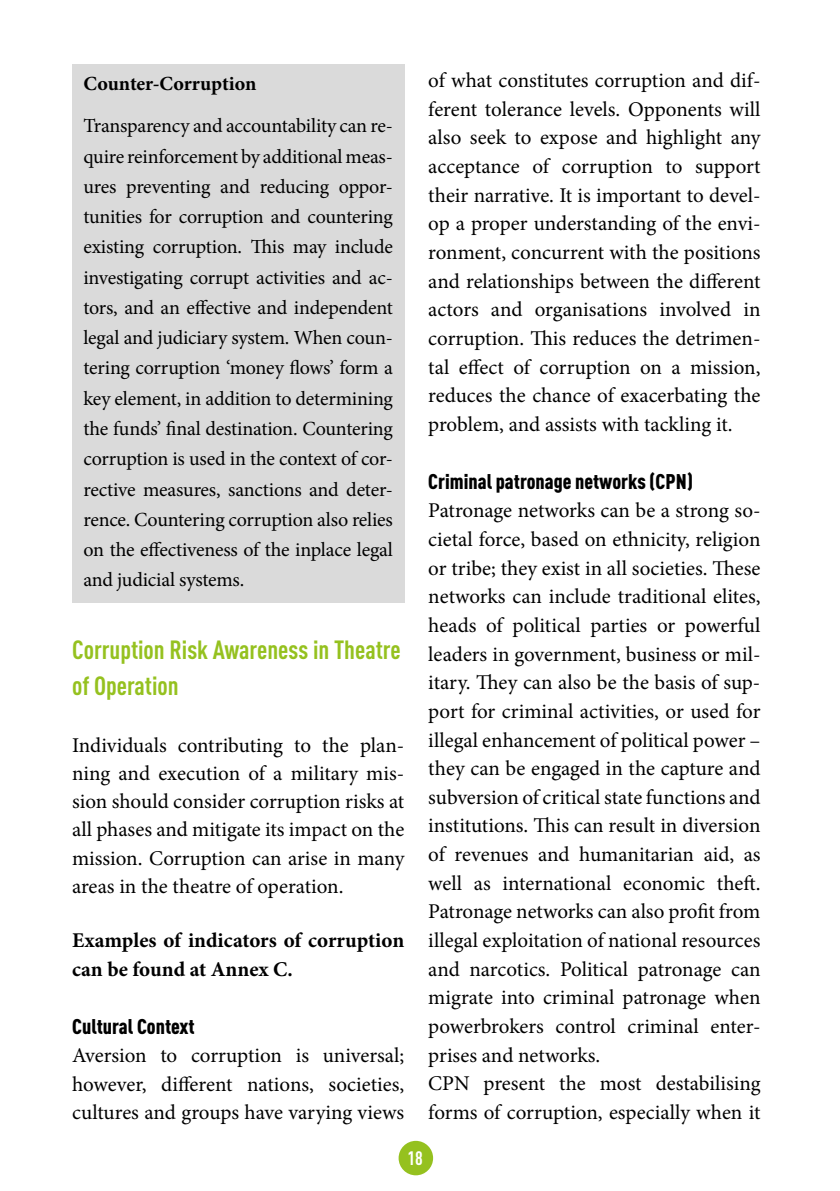
<style>
.page{position:relative;width:840px;height:1191px;background:#fff}
.page>*{position:absolute;margin:0;border:0;box-sizing:border-box;transform-origin:0 0}
.t1{font:700 26px/36.2px "DIN Cond";color:#95c11f}
.t2{font:21px/28.6px "Minion Pro";color:#000;text-align:justify}
.t3{font:700 21px/28.2px "Minion Pro";color:#000}
.t4{font:900 21px "DIN Cond";color:#000}
.t5{font:20px/30.2px "Minion Pro";letter-spacing:-.01em;color:#000;text-align:justify}
.t6{font:700 20px "Minion Pro";letter-spacing:-.005em;color:#000}
.t7{font:700 19.2px "DIN Cond";color:#fff}
</style>
<div class="page">
<div style="left:398px;top:1140px;width:35px;height:35px;background:#95c11f;border-radius:50%"></div>
<div style="left:72px;top:64px;width:332px;height:43px;background:#dadada"></div>
<div style="left:72px;top:106px;width:332px;height:497px;background:#dadada"></div>
<p class="t6" style="left:83px;top:70px;width:174px">Counter-Corruption</p>
<p class="t5" style="left:83px;top:111px;width:311px">Transparency and accountability can re&shy;quire reinforcement by additional meas&shy;ures preventing and reducing oppor&shy;tunities for corruption and countering existing corruption. This may include investigating corrupt activities and ac&shy;tors, and an effective and independent legal and judiciary system. When coun&shy;tering corruption ‘money flows’ form a key element, in addition to determining the funds’ final destination. Countering corruption is used in the context of cor&shy;rective measures, sanctions and deter&shy;rence. Countering corruption also relies on the effectiveness of the inplace legal and judicial systems.</p>
<p class="t1" style="left:72px;top:630px;width:330px">Corruption Risk Awareness in Theatre of Operation</p>
<p class="t2" style="left:72px;top:731px;width:333px">Individuals contributing to the plan&shy;ning and execution of a military mis&shy;sion should consider corruption risks at all phases and mitigate its impact on the mission. Corruption can arise in many areas in the theatre of operation.</p>
<p class="t3" style="left:72px;top:926px;width:333px">Examples of indicators of corruption can be found at Annex C.</p>
<p class="t4" style="left:72px;top:1013px;width:124px">Cultural Context</p>
<p class="t2" style="left:72px;top:1041px;width:333px">Aversion to corruption is universal; however, different nations, societies, cultures and groups have varying views</p>
<p class="t2" style="left:428px;top:66px;width:333px">of what constitutes corruption and dif&shy;ferent tolerance levels. Opponents will also seek to expose and highlight any acceptance of corruption to support their narrative. It is important to devel&shy;op a proper understanding of the envi&shy;ronment, concurrent with the positions and relationships between the different actors and organisations involved in corruption. This reduces the detrimen&shy;tal effect of corruption on a mission, reduces the chance of exacerbating the problem, and assists with tackling it.</p>
<p class="t4" style="left:428px;top:468px;width:266px">Criminal patronage networks (CPN)</p>
<p class="t2" style="left:428px;top:496px;width:333px;text-align:left">Patronage networks can be a strong so&shy;cietal force, based on ethnicity, religion or tribe; they exist in all societies. These networks can include traditional elites, heads of political parties or powerful leaders in government, business or mil&shy;itary. They can also be the basis of sup&shy;port for criminal activities, or used for illegal enhancement of political power – they can be engaged in the capture and subversion of critical state functions and institutions. This can result in diversion of revenues and humanitarian aid, as well as international economic theft.<br>Patronage networks can also profit from illegal exploitation of national resources and narcotics. Political patronage can migrate into criminal patronage when powerbrokers control criminal enter&shy;prises and networks.<br>CPN present the most destabilising forms of corruption, especially when it</p>
<p class="t7" style="left:407px;top:1146px;width:17px">18</p>
</div>
